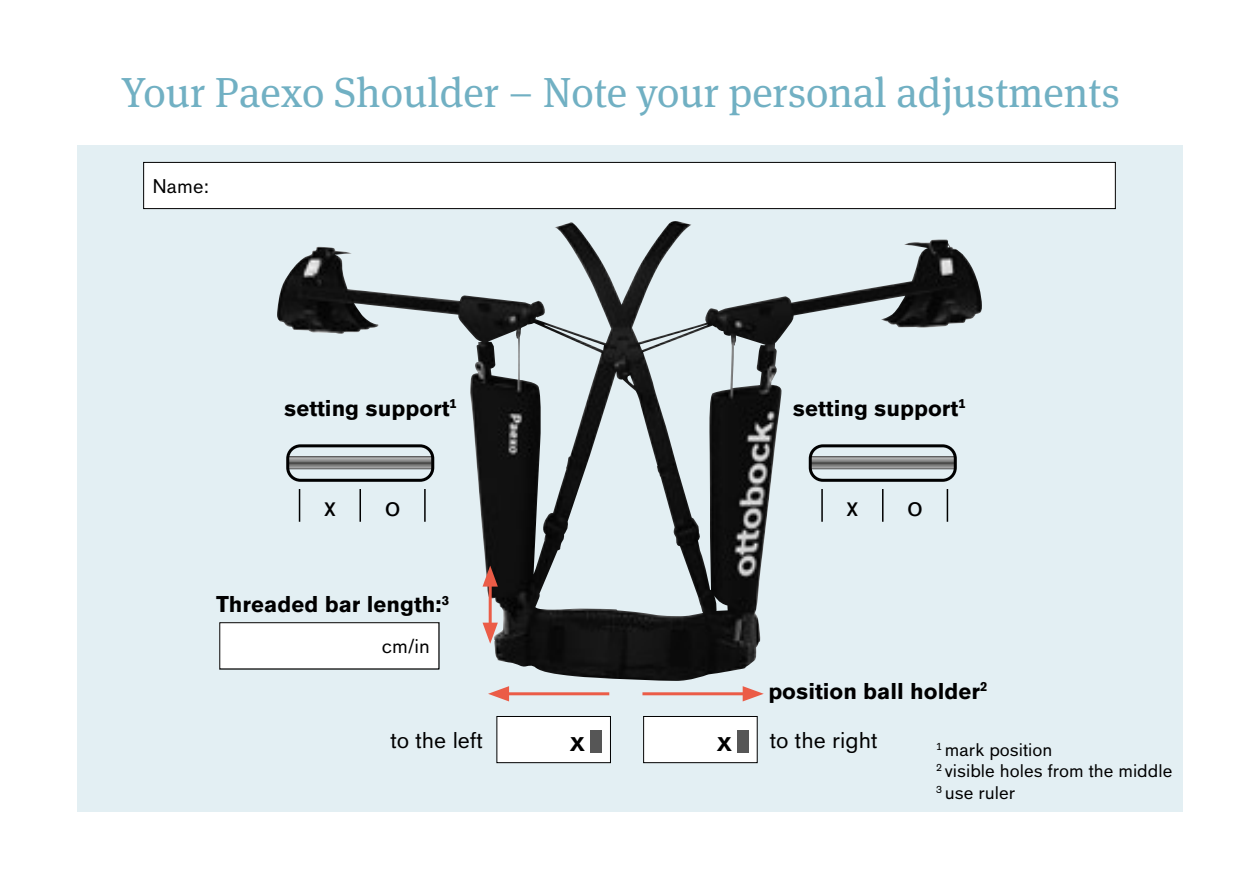
<style>
.page{position:relative;width:1259px;height:893px;background:#fff}
.page>*{position:absolute;margin:0;border:0;box-sizing:border-box;transform-origin:0 0}
.t1{font:42px "OBO Serif";color:#71b0c3}
.t2{font:28.5px "OBO Sans";color:#000}
.t3{font:700 22.5px "OBO Sans";color:#000}
.t4{font:22.5px "OBO Sans";color:#000}
.t5{font:19.5px "OBO Sans";color:#000}
.t6{font:700 19.5px "OBO Sans";color:#000}
.t7{font:18px/21.6px "OBO Sans";color:#000}
</style>
<div class="page">
<div style="left:77px;top:146px;width:1105px;height:666px;background:#e3eff3"></div>
<img style="left:277px;top:221px;width:504px;height:460px">
<hr style="left:489px;top:582px;width:3px;height:45px;background:#eb5c47">
<svg style="left:482px;top:566px;width:16px;height:21px"></svg>
<svg style="left:482px;top:623px;width:16px;height:21px"></svg>
<hr style="left:504px;top:692px;width:105px;height:3px;background:#eb5c47">
<svg style="left:488px;top:686px;width:21px;height:15px"></svg>
<hr style="left:642px;top:692px;width:105px;height:3px;background:#eb5c47">
<svg style="left:742px;top:686px;width:21px;height:15px"></svg>
<div style="left:497px;top:716px;width:113px;height:47px;background:#fff"></div>
<div style="left:590px;top:730px;width:11px;height:23px;background:#565656"></div>
<div style="left:496px;top:716px;width:115px;height:47px;border:1px solid #000"></div>
<div style="left:144px;top:162px;width:971px;height:47px;background:#fff"></div>
<div style="left:143px;top:162px;width:972px;height:47px;border:1px solid #000"></div>
<div style="left:220px;top:623px;width:219px;height:46px;background:#fff"></div>
<div style="left:219px;top:622px;width:220px;height:47px;border:1px solid #000"></div>
<div style="left:643px;top:716px;width:114px;height:47px;background:#fff"></div>
<div style="left:737px;top:730px;width:11px;height:23px;background:#565656"></div>
<div style="left:643px;top:716px;width:114px;height:47px;border:1px solid #000"></div>
<svg style="left:813px;top:464px;width:139px;height:3px"></svg>
<svg style="left:290px;top:464px;width:140px;height:3px"></svg>
<svg style="left:813px;top:458px;width:139px;height:5px"></svg>
<svg style="left:290px;top:458px;width:140px;height:5px"></svg>
<hr style="left:946px;top:489px;width:2px;height:33px;background:#000">
<hr style="left:424px;top:489px;width:2px;height:33px;background:#000">
<hr style="left:882px;top:489px;width:1px;height:33px;background:#000">
<hr style="left:359px;top:489px;width:2px;height:33px;background:#000">
<hr style="left:821px;top:489px;width:2px;height:33px;background:#000">
<hr style="left:299px;top:489px;width:1px;height:33px;background:#000">
<hr style="left:810px;top:463px;width:145px;height:1px;background:#3b3b3a">
<hr style="left:288px;top:463px;width:145px;height:1px;background:#3b3b3a">
<div style="left:810px;top:456px;width:144px;height:13px;border:1px solid #565656"></div>
<div style="left:287px;top:456px;width:145px;height:13px;border:1px solid #565656"></div>
<div style="left:809px;top:444px;width:147px;height:38px;border:3px solid #000;border-radius:13px"></div>
<div style="left:286px;top:444px;width:148px;height:38px;border:3px solid #000;border-radius:13px"></div>
<h1 class="t1" style="left:121px;top:68px;width:1000px">Your Paexo Shoulder – Note your personal adjustments</h1>
<p class="t5" style="left:152px;top:175px;width:59px">Name:</p>
<p class="t3" style="left:284px;top:395px;width:174px">setting support<sup>1</sup></p>
<p class="t3" style="left:793px;top:395px;width:174px">setting support<sup>1</sup></p>
<p class="t2" style="left:324px;top:490px;width:13px">x</p>
<p class="t2" style="left:385px;top:490px;width:17px">o</p>
<p class="t2" style="left:846px;top:490px;width:13px">x</p>
<p class="t2" style="left:907px;top:490px;width:17px">o</p>
<p class="t3" style="left:216px;top:591px;width:234px">Threaded bar length:<sup>3</sup></p>
<p class="t5" style="left:382px;top:635px;width:50px">cm/in</p>
<p class="t3" style="left:768px;top:678px;width:220px">position ball holder<sup>2</sup></p>
<p class="t7" style="left:936px;top:738px;width:238px"><sup>1</sup> mark position<br><sup>2</sup> visible holes from the middle<br><sup>3</sup> use ruler</p>
<p class="t4" style="left:390px;top:727px;width:94px">to the left</p>
<p class="t6" style="left:716px;top:733px;width:17px">X</p>
<p class="t4" style="left:770px;top:727px;width:109px">to the right</p>
<p class="t6" style="left:570px;top:733px;width:17px">X</p>
</div>
